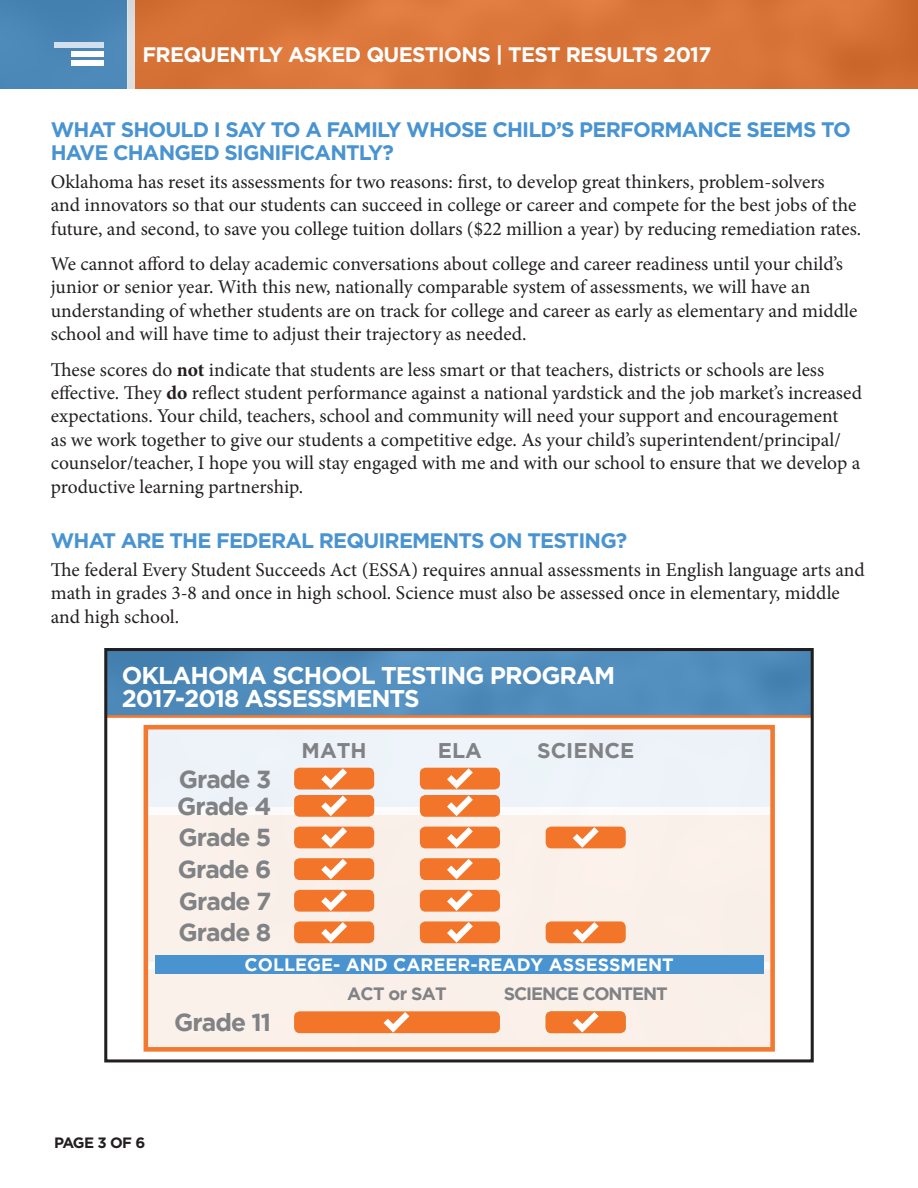
<style>
.page{position:relative;width:918px;height:1188px;background:#fff}
.page>*{position:absolute;margin:0;border:0;box-sizing:border-box;transform-origin:0 0}
.t1{font:700 24.6px "Gotham";letter-spacing:-.04em;color:#808285}
.t2{font:700 24.3px/23px "Gotham";letter-spacing:-.04em;color:#fff}
.t3{font:700 21.15px "Gotham";color:#808285}
.t4{font:700 21px/22.5px "Gotham";letter-spacing:-.04em;color:#4994d0}
.t5{font:700 21px "Gotham";letter-spacing:-.03em;color:#fff}
.Body{font:19.5px/23.4px "Minion Pro";color:#231f20}
.t6{font:700 17.85px "Gotham";color:#fff}
.t7{font:700 17.85px "Gotham";letter-spacing:-.06em;color:#808285}
.t8{font:700 15px "Gotham";letter-spacing:-.06em;color:#231f20}
.s1{font-weight:700}
</style>
<div class="page">
<div style="left:135px;top:0;width:783px;height:89px;background:#d97539"></div>
<div style="left:0;top:0;width:127px;height:89px;background:#4b87b7"></div>
<div style="left:127px;top:0;width:8px;height:89px;background:#dfdfdf"></div>
<div style="left:54px;top:43px;width:50px;height:5px;background:#d1e0ec"></div>
<div style="left:71px;top:51px;width:33px;height:6px;background:#fff"></div>
<div style="left:71px;top:60px;width:33px;height:5px;background:#fff"></div>
<div style="left:106px;top:650px;width:707px;height:66px;background:#508cbc"></div>
<hr style="left:106px;top:715px;width:707px;height:3px;background:#f37930">
<div style="left:146px;top:727px;width:627px;height:322px;background:linear-gradient(to bottom,#f0f3f5,#feefe6)"></div>
<div style="left:144px;top:725px;width:631px;height:327px;border:5px solid #f37930"></div>
<div style="left:155px;top:955px;width:608px;height:19px;background:#4994d0"></div>
<div style="left:546px;top:921px;width:80px;height:22px;background:#f3752a;border-radius:6px"></div>
<svg style="left:573px;top:922px;width:26px;height:21px"></svg>
<div style="left:294px;top:921px;width:80px;height:22px;background:#f3752a;border-radius:6px"></div>
<svg style="left:321px;top:922px;width:26px;height:21px"></svg>
<div style="left:420px;top:921px;width:80px;height:22px;background:#f3752a;border-radius:6px"></div>
<svg style="left:447px;top:922px;width:26px;height:21px"></svg>
<div style="left:294px;top:890px;width:80px;height:22px;background:#f3752a;border-radius:6px"></div>
<svg style="left:321px;top:890px;width:26px;height:21px"></svg>
<div style="left:420px;top:890px;width:80px;height:22px;background:#f3752a;border-radius:6px"></div>
<svg style="left:447px;top:890px;width:26px;height:21px"></svg>
<div style="left:294px;top:858px;width:80px;height:22px;background:#f3752a;border-radius:6px"></div>
<svg style="left:321px;top:859px;width:26px;height:20px"></svg>
<div style="left:420px;top:858px;width:80px;height:22px;background:#f3752a;border-radius:6px"></div>
<svg style="left:447px;top:859px;width:26px;height:20px"></svg>
<div style="left:546px;top:827px;width:80px;height:21px;background:#f3752a;border-radius:6px"></div>
<svg style="left:573px;top:827px;width:26px;height:21px"></svg>
<div style="left:294px;top:827px;width:80px;height:21px;background:#f3752a;border-radius:6px"></div>
<svg style="left:321px;top:827px;width:26px;height:21px"></svg>
<div style="left:420px;top:827px;width:80px;height:21px;background:#f3752a;border-radius:6px"></div>
<svg style="left:447px;top:827px;width:26px;height:21px"></svg>
<div style="left:294px;top:795px;width:80px;height:22px;background:#f3752a;border-radius:6px"></div>
<svg style="left:321px;top:796px;width:26px;height:20px"></svg>
<div style="left:420px;top:795px;width:80px;height:22px;background:#f3752a;border-radius:6px"></div>
<svg style="left:447px;top:796px;width:26px;height:20px"></svg>
<div style="left:294px;top:768px;width:80px;height:21px;background:#f3752a;border-radius:6px"></div>
<svg style="left:321px;top:768px;width:26px;height:21px"></svg>
<div style="left:420px;top:768px;width:80px;height:21px;background:#f3752a;border-radius:6px"></div>
<svg style="left:447px;top:768px;width:26px;height:21px"></svg>
<svg style="left:546px;top:1011px;width:80px;height:22px"></svg>
<div style="left:294px;top:1011px;width:206px;height:22px;background:#f3752a;border-radius:6px"></div>
<svg style="left:384px;top:1012px;width:25px;height:21px"></svg>
<div style="left:104px;top:648px;width:710px;height:414px;border:3px solid #231f20"></div>
<p class="t5" style="left:142px;top:43px;width:571px">FREQUENTLY ASKED QUESTIONS | TEST RESULTS 2017</p>
<p class="t4" style="left:51px;top:118px;width:802px">WHAT SHOULD I SAY TO A FAMILY WHOSE CHILD’S PERFORMANCE SEEMS TO<br>HAVE CHANGED SIGNIFICANTLY?</p>
<p class="Body" style="left:51px;top:170px;width:812px">Oklahoma has reset its assessments for two reasons: first, to develop great thinkers, problem-solvers<br>and innovators so that our students can succeed in college or career and compete for the best jobs of the future, and second, to save you college tuition dollars ($22 million a year) by reducing remediation rates.</p>
<p class="Body" style="left:51px;top:252px;width:808px">We cannot afford to delay academic conversations about college and career readiness until your child’s junior or senior year. With this new, nationally comparable system of assessments, we will have an understanding of whether students are on track for college and career as early as elementary and middle school and will have time to adjust their trajectory as needed.</p>
<p class="Body" style="left:51px;top:358px;width:813px">These scores do <span class="s1">not</span> indicate that students are less smart or that teachers, districts or schools are less effective. They <span class="s1">do</span> reflect student performance against a national yardstick and the job market’s increased expectations. Your child, teachers, school and community will need your support and encouragement<br>as we work together to give our students a competitive edge. As your child’s superintendent/principal/ counselor/teacher, I hope you will stay engaged with me and with our school to ensure that we develop a productive learning partnership.</p>
<p class="t4" style="left:51px;top:529px;width:578px">WHAT ARE THE FEDERAL REQUIREMENTS ON TESTING?</p>
<p class="Body" style="left:51px;top:558px;width:815px">The federal Every Student Succeeds Act (ESSA) requires annual assessments in English language arts and math in grades 3-8 and once in high school. Science must also be assessed once in elementary, middle and high school.</p>
<p class="t2" style="left:122px;top:663px;width:495px">OKLAHOMA SCHOOL TESTING PROGRAM<br>2017-2018 ASSESSMENTS</p>
<p class="t1" style="left:179px;top:765px;width:94px">Grade 3</p>
<p class="t1" style="left:177px;top:792px;width:96px">Grade 4</p>
<p class="t1" style="left:179px;top:824px;width:94px">Grade 5</p>
<p class="t1" style="left:178px;top:855px;width:95px">Grade 6</p>
<p class="t1" style="left:179px;top:887px;width:94px">Grade 7</p>
<p class="t1" style="left:179px;top:918px;width:94px">Grade 8</p>
<p class="t3" style="left:302px;top:739px;width:67px">MATH</p>
<p class="t3" style="left:438px;top:739px;width:46px">ELA</p>
<p class="t3" style="left:537px;top:739px;width:99px">SCIENCE</p>
<p class="t6" style="left:245px;top:954px;width:431px">COLLEGE- AND CAREER-READY ASSESSMENT</p>
<p class="t7" style="left:347px;top:983px;width:101px">ACT or SAT</p>
<p class="t7" style="left:504px;top:983px;width:165px">SCIENCE CONTENT</p>
<p class="t1" style="left:174px;top:1008px;width:98px">Grade 11</p>
<p class="t8" style="left:54px;top:1134px;width:93px">PAGE 3 OF 6</p>
</div>
